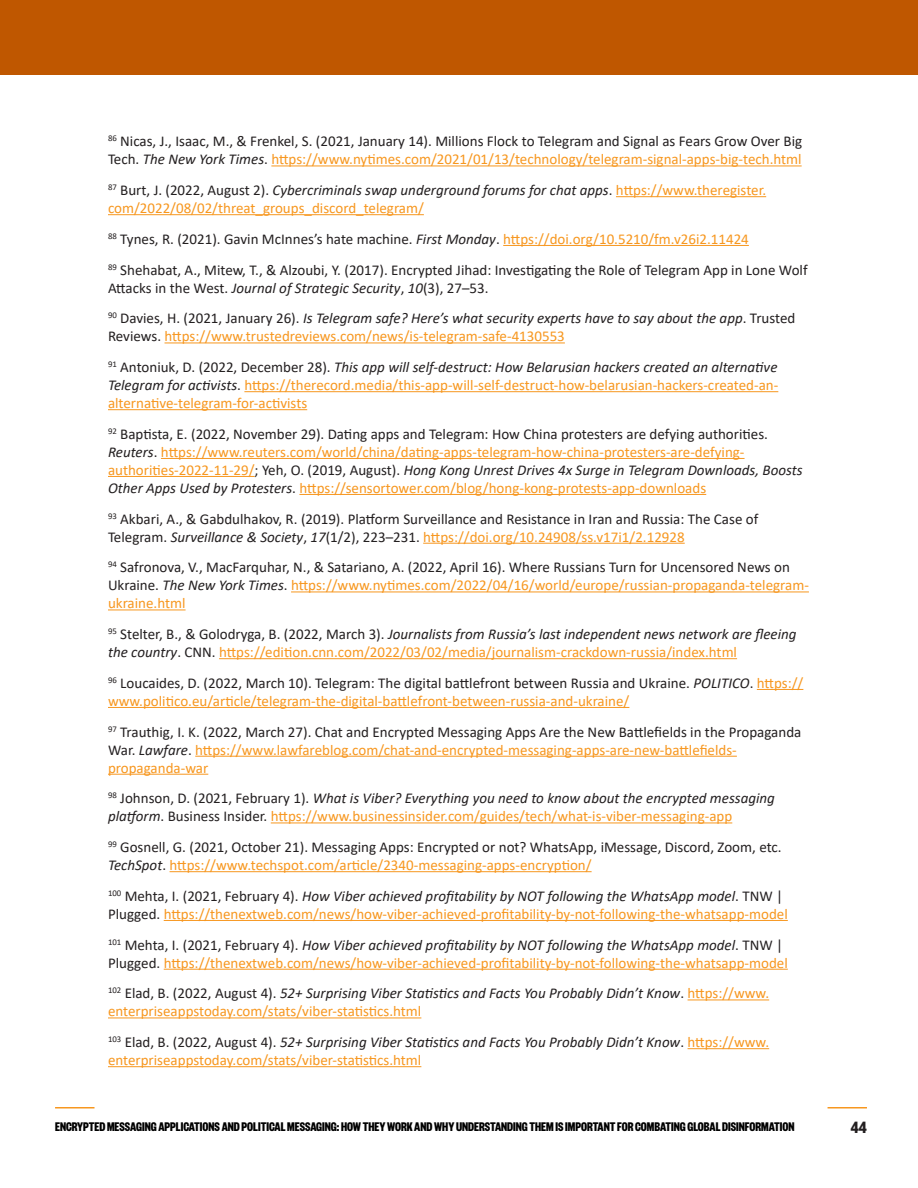
<style>
.page{position:relative;width:918px;height:1188px;background:#fff}
.page>*{position:absolute;margin:0;border:0;box-sizing:border-box;transform-origin:0 0}
.t1{font:700 18px "Founders Grotesk X Cond";color:#231f20}
.t2{font:15px/18px "Calibri";color:#f7971f}
.t3{font:15px/18px "Calibri";color:#231f20}
.t4{font:italic 15px/18px "Calibri";color:#231f20}
.t5{font:700 13.8px "Founders Grotesk X Cond";color:#000}
.s1{font-style:italic}
.s2{color:#f7971f}
.s3{color:#231f20}
.s4{font-style:italic;color:#231f20}
.s5{font-style:normal}
.s6{font-style:normal;color:#f7971f}
</style>
<div class="page">
<hr style="left:55px;top:1107px;width:40px;height:1px;background:#f7971f">
<hr style="left:828px;top:1107px;width:39px;height:1px;background:#f7971f">
<div style="left:0;top:0;width:918px;height:75px;background:#bf5700"></div>
<hr style="left:271px;top:165px;width:531px;height:1px;background:#f7971f">
<hr style="left:616px;top:196px;width:150px;height:1px;background:#f7971f">
<hr style="left:108px;top:214px;width:316px;height:1px;background:#f7971f">
<hr style="left:503px;top:245px;width:246px;height:1px;background:#f7971f">
<hr style="left:165px;top:342px;width:400px;height:1px;background:#f7971f">
<hr style="left:244px;top:391px;width:534px;height:1px;background:#f7971f">
<hr style="left:108px;top:409px;width:199px;height:1px;background:#f7971f">
<hr style="left:161px;top:458px;width:584px;height:1px;background:#f7971f">
<hr style="left:108px;top:476px;width:147px;height:1px;background:#f7971f">
<hr style="left:299px;top:494px;width:407px;height:1px;background:#f7971f">
<hr style="left:423px;top:543px;width:262px;height:1px;background:#f7971f">
<hr style="left:291px;top:591px;width:518px;height:1px;background:#f7971f">
<hr style="left:108px;top:609px;width:78px;height:1px;background:#f7971f">
<hr style="left:219px;top:658px;width:518px;height:1px;background:#f7971f">
<hr style="left:757px;top:689px;width:46px;height:1px;background:#f7971f">
<hr style="left:108px;top:707px;width:521px;height:1px;background:#f7971f">
<hr style="left:195px;top:756px;width:542px;height:1px;background:#f7971f">
<hr style="left:108px;top:774px;width:100px;height:1px;background:#f7971f">
<hr style="left:271px;top:822px;width:461px;height:1px;background:#f7971f">
<hr style="left:170px;top:871px;width:422px;height:1px;background:#f7971f">
<hr style="left:164px;top:920px;width:624px;height:1px;background:#f7971f">
<hr style="left:164px;top:969px;width:624px;height:1px;background:#f7971f">
<hr style="left:688px;top:999px;width:81px;height:1px;background:#f7971f">
<hr style="left:108px;top:1017px;width:313px;height:1px;background:#f7971f">
<hr style="left:688px;top:1048px;width:81px;height:1px;background:#f7971f">
<hr style="left:108px;top:1066px;width:313px;height:1px;background:#f7971f">
<p class="t3" style="left:108px;top:132px;width:696px"><sup>86</sup> Nicas, J., Isaac, M., &amp; Frenkel, S. (2021, January 14). Millions Flock to Telegram and Signal as Fears Grow Over Big<br>Tech. <span class="s1">The New York Times</span>. <span class="s2">https://www.nytimes.com/2021/01/13/technology/telegram-signal-apps-big-tech.html</span></p>
<p class="t2" style="left:108px;top:181px;width:660px"><sup>87</sup> <span class="s3">Burt, J. (2022, August 2).</span> <span class="s4">Cybercriminals swap underground forums for chat apps</span><span class="s3">.</span> https://www.theregister. com/2022/08/02/threat_groups_discord_telegram/</p>
<p class="t3" style="left:108px;top:229px;width:642px"><sup>88</sup> Tynes, R. (2021). Gavin McInnes’s hate machine. <span class="s1">First Monday</span>. <span class="s2">https://doi.org/10.5210/fm.v26i2.11424</span></p>
<p class="t3" style="left:108px;top:260px;width:701px"><sup>89</sup> Shehabat, A., Mitew, T., &amp; Alzoubi, Y. (2017). Encrypted Jihad: Investigating the Role of Telegram App in Lone Wolf<br>Attacks in the West. <span class="s1">Journal of Strategic Security</span>, <span class="s1">10</span>(3), 27–53.</p>
<p class="t4" style="left:108px;top:309px;width:689px"><sup>90</sup> <span class="s5">Davies, H. (2021, January 26).</span> Is Telegram safe? Here’s what security experts have to say about the app<span class="s5">. Trusted<br>Reviews.</span> <span class="s6">https://www.trustedreviews.com/news/is-telegram-safe-4130553</span></p>
<p class="t2" style="left:108px;top:358px;width:672px;text-align:justify"><sup>91</sup> <span class="s3">Antoniuk, D. (2022, December 28).</span> <span class="s4">This app will self-destruct: How Belarusian hackers created an alternative Telegram for activists</span><span class="s3">.</span> https://therecord.media/this-app-will-self-destruct-how-belarusian-hackers-created-an&shy;alternative-telegram-for-activists</p>
<p class="t2" style="left:108px;top:424px;width:696px"><sup>92</sup> <span class="s3">Baptista, E. (2022, November 29). Dating apps and Telegram: How China protesters are defying authorities.<br></span><span class="s4">Reuters</span><span class="s3">.</span> https://www.reuters.com/world/china/dating-apps-telegram-how-china-protesters-are-defying&shy;authorities-2022-11-29/<span class="s3">; Yeh, O. (2019, August).</span> <span class="s4">Hong Kong Unrest Drives 4x Surge in Telegram Downloads, Boosts Other Apps Used by Protesters</span><span class="s3">.</span> https://sensortower.com/blog/hong-kong-protests-app-downloads</p>
<p class="t3" style="left:108px;top:509px;width:652px"><sup>93</sup> Akbari, A., &amp; Gabdulhakov, R. (2019). Platform Surveillance and Resistance in Iran and Russia: The Case of<br>Telegram. <span class="s1">Surveillance &amp; Society</span>, <span class="s1">17</span>(1/2), 223–231. <span class="s2">https://doi.org/10.24908/ss.v17i1/2.12928</span></p>
<p class="t3" style="left:108px;top:558px;width:702px"><sup>94</sup> Safronova, V., MacFarquhar, N., &amp; Satariano, A. (2022, April 16). Where Russians Turn for Uncensored News on<br>Ukraine. <span class="s1">The New York Times</span>. <span class="s2">https://www.nytimes.com/2022/04/16/world/europe/russian-propaganda-telegram&shy;ukraine.html</span></p>
<p class="t2" style="left:108px;top:625px;width:690px"><sup>95</sup> <span class="s3">Stelter, B., &amp; Golodryga, B. (2022, March 3).</span> <span class="s4">Journalists from Russia’s last independent news network are fleeing the country</span><span class="s3">. CNN.</span> https://edition.cnn.com/2022/03/02/media/journalism-crackdown-russia/index.html</p>
<p class="t2" style="left:108px;top:673px;width:697px"><sup>96</sup> <span class="s3">Loucaides, D. (2022, March 10). Telegram: The digital battlefront between Russia and Ukraine.</span> <span class="s4">POLITICO</span><span class="s3">.</span> https:// www.politico.eu/article/telegram-the-digital-battlefront-between-russia-and-ukraine/</p>
<p class="t3" style="left:108px;top:722px;width:695px"><sup>97</sup> Trauthig, I. K. (2022, March 27). Chat and Encrypted Messaging Apps Are the New Battlefields in the Propaganda<br>War. <span class="s1">Lawfare</span>. <span class="s2">https://www.lawfareblog.com/chat-and-encrypted-messaging-apps-are-new-battlefields&shy;propaganda-war</span></p>
<p class="t2" style="left:108px;top:789px;width:668px"><sup>98</sup> <span class="s3">Johnson, D. (2021, February 1).</span> <span class="s4">What is Viber? Everything you need to know about the encrypted messaging platform</span><span class="s3">. Business Insider.</span> https://www.businessinsider.com/guides/tech/what-is-viber-messaging-app</p>
<p class="t3" style="left:108px;top:838px;width:675px"><sup>99</sup> Gosnell, G. (2021, October 21). Messaging Apps: Encrypted or not? WhatsApp, iMessage, Discord, Zoom, etc.<br><span class="s1">TechSpot</span>. <span class="s2">https://www.techspot.com/article/2340-messaging-apps-encryption/</span></p>
<p class="t2" style="left:108px;top:886px;width:681px"><sup>100</sup> <span class="s3">Mehta, I. (2021, February 4).</span> <span class="s4">How Viber achieved profitability by NOT following the WhatsApp model</span><span class="s3">. TNW |<br>Plugged.</span> https://thenextweb.com/news/how-viber-achieved-profitability-by-not-following-the-whatsapp-model</p>
<p class="t2" style="left:108px;top:935px;width:681px"><sup>101</sup> <span class="s3">Mehta, I. (2021, February 4).</span> <span class="s4">How Viber achieved profitability by NOT following the WhatsApp model</span><span class="s3">. TNW |<br>Plugged.</span> https://thenextweb.com/news/how-viber-achieved-profitability-by-not-following-the-whatsapp-model</p>
<p class="t2" style="left:108px;top:984px;width:663px"><sup>102</sup> <span class="s3">Elad, B. (2022, August 4).</span> <span class="s4">52+ Surprising Viber Statistics and Facts You Probably Didn’t Know</span><span class="s3">.</span> https://www. enterpriseappstoday.com/stats/viber-statistics.html</p>
<p class="t2" style="left:108px;top:1033px;width:663px"><sup>103</sup> <span class="s3">Elad, B. (2022, August 4).</span> <span class="s4">52+ Surprising Viber Statistics and Facts You Probably Didn’t Know</span><span class="s3">.</span> https://www. enterpriseappstoday.com/stats/viber-statistics.html</p>
<p class="t5" style="left:55px;top:1118px;width:741px">ENCRYPTED MESSAGING APPLICATIONS AND POLITICAL MESSAGING: HOW THEY WORK AND WHY UNDERSTANDING THEM IS IMPORTANT FOR COMBATING GLOBAL DISINFORMATION</p>
<p class="t1" style="left:851px;top:1116px;width:18px">44</p>
</div>
